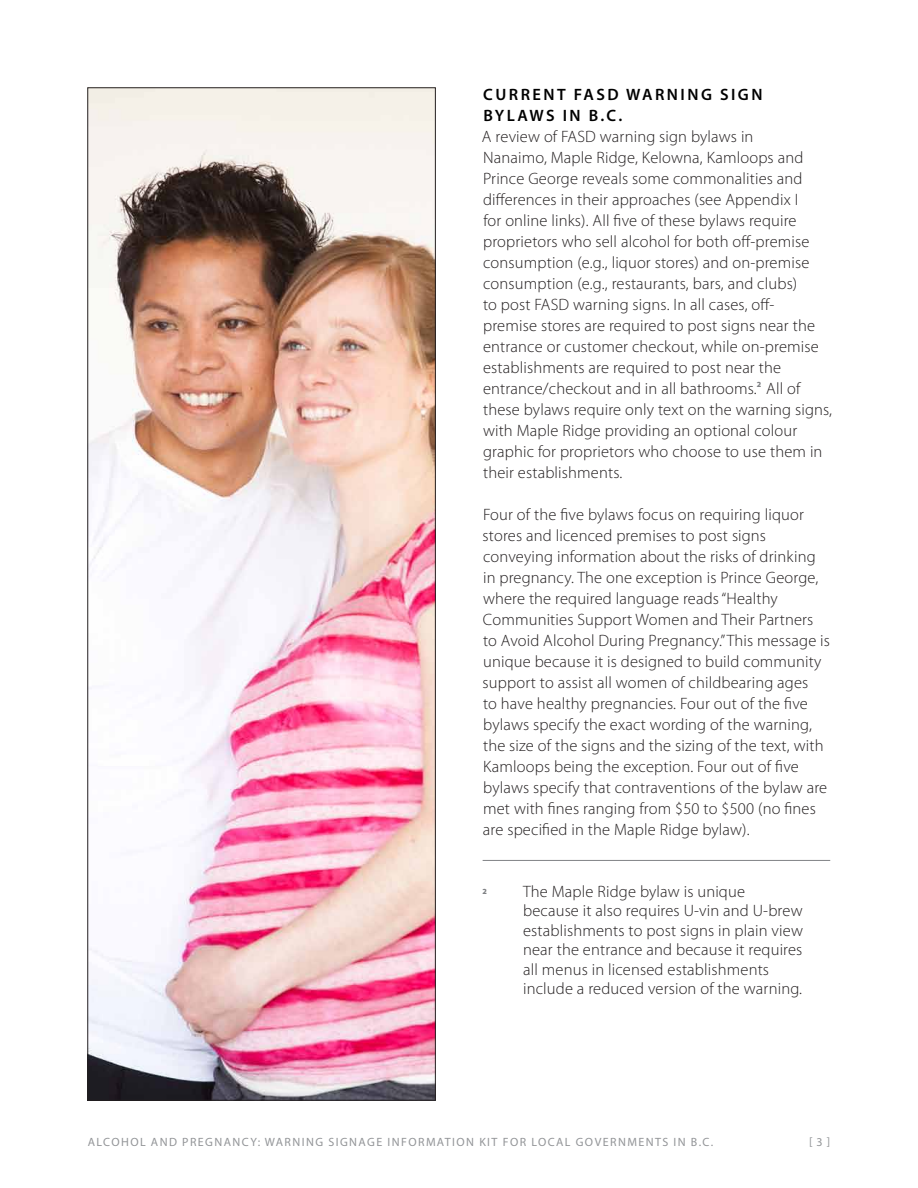
<style>
.page{position:relative;width:918px;height:1188px;background:#fff}
.page>*{position:absolute;margin:0;border:0;box-sizing:border-box;transform-origin:0 0}
.t1{font:300 16.5px/21px "Myriad Pro";letter-spacing:.01em;color:#231f20}
.t2{font:600 16.5px/21px "Myriad Pro";letter-spacing:.15em;color:#000}
.t3{font:12px "Myriad Pro";letter-spacing:.12em;color:#939598}
.t4{font:900 7.8px "Myriad Pro";color:#808285}
</style>
<div class="page">
<hr style="left:483px;top:860px;width:347px;height:1px;background:#808285">
<img style="left:89px;top:89px;width:345px;height:1010px">
<p class="t2" style="left:483px;top:84px;width:281px">CURRENT FASD WARNING SIGN<br>BYLAWS IN B.C.</p>
<p class="t1" style="left:482px;top:126px;width:352px">A review of FASD warning sign bylaws in<br>Nanaimo, Maple Ridge, Kelowna, Kamloops and Prince George reveals some commonalities and differences in their approaches (see Appendix I<br>for online links). All five of these bylaws require proprietors who sell alcohol for both off-premise consumption (e.g., liquor stores) and on-premise consumption (e.g., restaurants, bars, and clubs)<br>to post FASD warning signs. In all cases, off-<br>premise stores are required to post signs near the entrance or customer checkout, while on-premise establishments are required to post near the entrance/checkout and in all bathrooms.<sup>2</sup> All of these bylaws require only text on the warning signs, with Maple Ridge providing an optional colour graphic for proprietors who choose to use them in their establishments.</p>
<p class="t1" style="left:483px;top:504px;width:349px">Four of the five bylaws focus on requiring liquor stores and licenced premises to post signs conveying information about the risks of drinking in pregnancy. The one exception is Prince George, where the required language reads “Healthy Communities Support Women and Their Partners to Avoid Alcohol During Pregnancy.” This message is unique because it is designed to build community support to assist all women of childbearing ages<br>to have healthy pregnancies. Four out of the five bylaws specify the exact wording of the warning, the size of the signs and the sizing of the text, with Kamloops being the exception. Four out of five bylaws specify that contraventions of the bylaw are met with fines ranging from $50 to $500 (no fines are specified in the Maple Ridge bylaw).</p>
<p class="t4" style="left:483px;top:887px;width:6px">2</p>
<p class="t1" style="left:523px;top:882px;width:281px;line-height:19.5px">The Maple Ridge bylaw is unique because it also requires U-vin and U-brew establishments to post signs in plain view near the entrance and because it requires all menus in licensed establishments include a reduced version of the warning.</p>
<p class="t3" style="left:88px;top:1135px;width:627px">ALCOHOL AND PREGNANCY: WARNING SIGNAGE INFORMATION KIT FOR LOCAL GOVERNMENTS IN B.C.</p>
<p class="t3" style="left:809px;top:1135px;width:23px">[3]</p>
</div>
